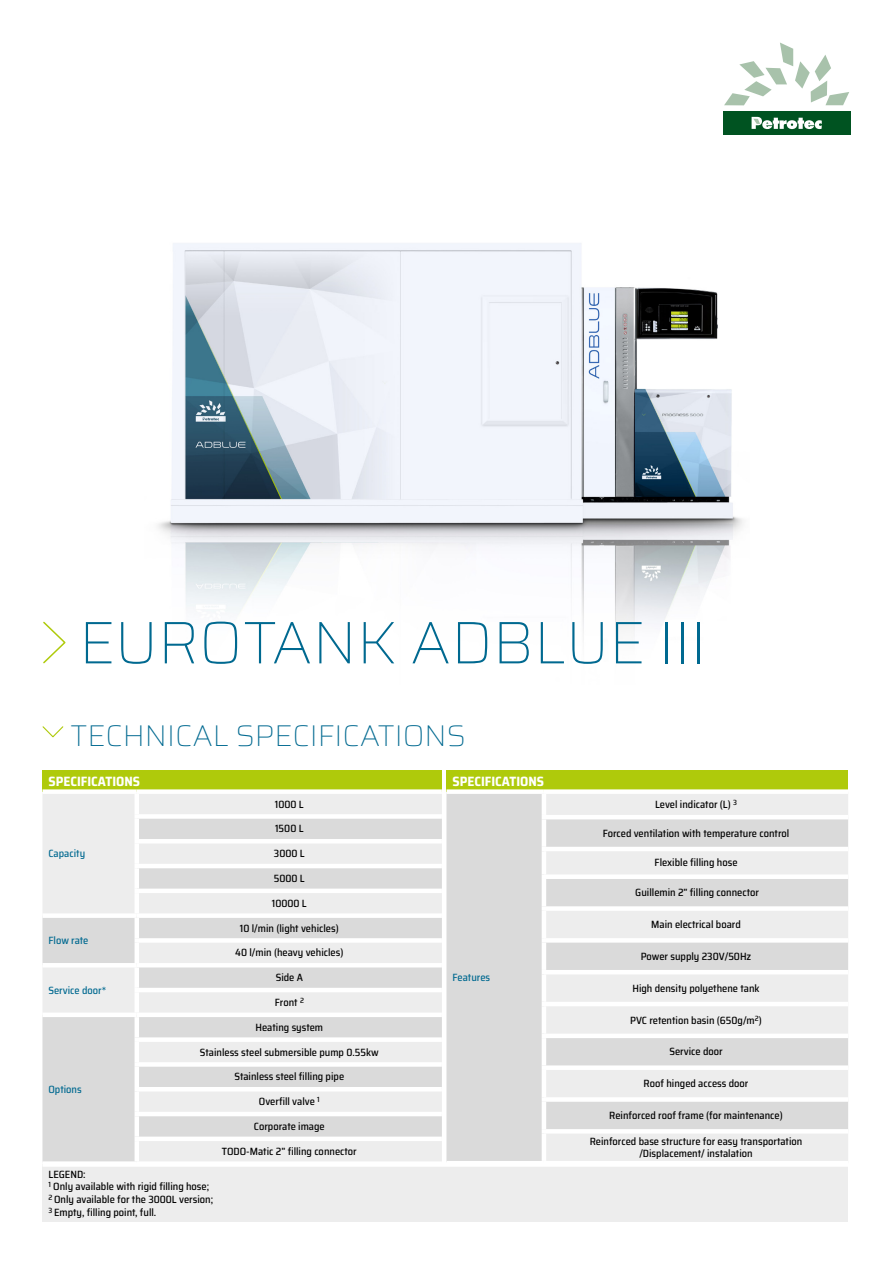
<style>
.page{position:relative;width:893px;height:1263px;background:#fff}
.page>*{position:absolute;margin:0;border:0;box-sizing:border-box;transform-origin:0 0}
.t1{font:100 60px "Saira";color:#006990}
.t2{font:100 30px "Saira";color:#006990}
.t3{font:700 semi-condensed 13.5px "Saira";color:#fff}
.t4{font:500 semi-condensed 10.5px/12.6px "Saira";color:#000;text-align:center}
.t5{font:500 semi-condensed 10.5px "Saira";color:#006990}
</style>
<div class="page">
<div style="left:723px;top:111px;width:127px;height:23px;background:#005321"></div>
<svg style="left:752px;top:117px;width:70px;height:12px"></svg>
<svg style="left:724px;top:43px;width:125px;height:62px"></svg>
<svg style="left:42px;top:726px;width:22px;height:12px"></svg>
<img style="left:158px;top:243px;width:585px;height:401px">
<svg style="left:43px;top:621px;width:23px;height:43px"></svg>
<div style="left:446px;top:770px;width:402px;height:22px;background:#afca0b"></div>
<svg style="left:446px;top:794px;width:96px;height:367px;background:#dbdbdb"></svg>
<svg style="left:546px;top:794px;width:302px;height:367px;background:#e5e5e5"></svg>
<div style="left:446px;top:789px;width:98px;height:5px;background:#fff"></div>
<div style="left:544px;top:789px;width:304px;height:5px;background:#fff"></div>
<hr style="left:542px;top:815px;width:306px;height:4px;background:#fff">
<hr style="left:542px;top:847px;width:306px;height:4px;background:#fff">
<div style="left:542px;top:874px;width:306px;height:5px;background:#fff"></div>
<div style="left:542px;top:906px;width:306px;height:5px;background:#fff"></div>
<div style="left:542px;top:938px;width:306px;height:5px;background:#fff"></div>
<hr style="left:542px;top:970px;width:306px;height:4px;background:#fff">
<hr style="left:542px;top:1002px;width:306px;height:4px;background:#fff">
<div style="left:542px;top:1033px;width:306px;height:5px;background:#fff"></div>
<div style="left:542px;top:1065px;width:306px;height:5px;background:#fff"></div>
<div style="left:542px;top:1097px;width:306px;height:5px;background:#fff"></div>
<hr style="left:542px;top:1129px;width:306px;height:4px;background:#fff">
<div style="left:42px;top:770px;width:400px;height:22px;background:#afca0b"></div>
<div style="left:43px;top:794px;width:399px;height:22px;background:#ededed"></div>
<svg style="left:42px;top:816px;width:400px;height:345px;background:#e3e3e3"></svg>
<div style="left:42px;top:789px;width:95px;height:5px;background:#fff"></div>
<div style="left:42px;top:913px;width:95px;height:5px;background:#fff"></div>
<hr style="left:42px;top:963px;width:95px;height:4px;background:#fff">
<div style="left:42px;top:1012px;width:95px;height:5px;background:#fff"></div>
<div style="left:42px;top:1161px;width:95px;height:5px;background:#f0f0f0"></div>
<div style="left:137px;top:1161px;width:305px;height:5px;background:#f7f7f7"></div>
<div style="left:137px;top:789px;width:305px;height:5px;background:#fff"></div>
<hr style="left:135px;top:794px;width:4px;height:20px;background:#fff">
<div style="left:135px;top:814px;width:307px;height:5px;background:#fff"></div>
<hr style="left:135px;top:819px;width:4px;height:20px;background:#fff">
<hr style="left:135px;top:839px;width:307px;height:4px;background:#fff">
<hr style="left:135px;top:843px;width:4px;height:21px;background:#fff">
<hr style="left:135px;top:864px;width:307px;height:4px;background:#fff">
<hr style="left:135px;top:868px;width:4px;height:20px;background:#fff">
<div style="left:135px;top:888px;width:307px;height:5px;background:#fff"></div>
<hr style="left:135px;top:893px;width:4px;height:20px;background:#fff">
<div style="left:137px;top:913px;width:305px;height:5px;background:#fff"></div>
<hr style="left:135px;top:918px;width:4px;height:20px;background:#fff">
<div style="left:135px;top:938px;width:307px;height:5px;background:#fff"></div>
<hr style="left:135px;top:943px;width:4px;height:20px;background:#fff">
<hr style="left:137px;top:963px;width:305px;height:4px;background:#fff">
<hr style="left:135px;top:967px;width:4px;height:21px;background:#fff">
<hr style="left:135px;top:988px;width:307px;height:4px;background:#fff">
<hr style="left:135px;top:992px;width:4px;height:20px;background:#fff">
<div style="left:137px;top:1012px;width:305px;height:5px;background:#fff"></div>
<hr style="left:135px;top:1017px;width:4px;height:20px;background:#fff">
<div style="left:135px;top:1037px;width:307px;height:5px;background:#fff"></div>
<hr style="left:135px;top:1042px;width:4px;height:20px;background:#fff">
<div style="left:135px;top:1062px;width:307px;height:5px;background:#fff"></div>
<hr style="left:135px;top:1067px;width:4px;height:20px;background:#fff">
<hr style="left:135px;top:1087px;width:307px;height:4px;background:#fff">
<hr style="left:135px;top:1091px;width:4px;height:21px;background:#fff">
<hr style="left:135px;top:1112px;width:307px;height:4px;background:#fff">
<hr style="left:135px;top:1116px;width:4px;height:20px;background:#fff">
<div style="left:135px;top:1136px;width:307px;height:5px;background:#fff"></div>
<hr style="left:135px;top:1141px;width:4px;height:20px;background:#fff">
<div style="left:42px;top:1164px;width:806px;height:57px;background:#ededed"></div>
<div style="left:42px;top:1162px;width:806px;height:5px;background:#fff"></div>
<h1 class="t1" style="left:79px;top:598px;width:629px">EUROTANK ADBLUE III</h1>
<h2 class="t2" style="left:70px;top:714px;width:397px">TECHNICAL SPECIFICATIONS</h2>
<p class="t3" style="left:48px;top:771px;width:93px">SPECIFICATIONS</p>
<p class="t5" style="left:48px;top:846px;width:38px">Capacity</p>
<p class="t5" style="left:48px;top:932px;width:41px">Flow rate</p>
<p class="t5" style="left:48px;top:982px;width:59px">Service door*</p>
<p class="t4" style="left:275px;top:797px;width:30px">1000 L</p>
<p class="t4" style="left:275px;top:822px;width:30px">1500 L</p>
<p class="t4" style="left:274px;top:847px;width:32px">3000 L</p>
<p class="t4" style="left:274px;top:872px;width:32px">5000 L</p>
<p class="t4" style="left:272px;top:897px;width:36px">10000 L</p>
<p class="t4" style="left:240px;top:921px;width:100px">10 l/min (light vehicles)</p>
<p class="t4" style="left:235px;top:946px;width:110px">40 l/min (heavy vehicles)</p>
<p class="t4" style="left:276px;top:971px;width:29px">Side A</p>
<p class="t4" style="left:275px;top:996px;width:31px">Front <sup>2</sup></p>
<p class="t4" style="left:255px;top:1021px;width:69px">Heating system</p>
<p class="t4" style="left:200px;top:1045px;width:180px">Stainless steel submersible pump 0.55kw</p>
<p class="t4" style="left:234px;top:1070px;width:111px">Stainless steel filling pipe</p>
<p class="t4" style="left:259px;top:1095px;width:62px">Overfill valve <sup>1</sup></p>
<p class="t4" style="left:254px;top:1120px;width:72px">Corporate image</p>
<p class="t4" style="left:222px;top:1145px;width:136px">TODO-Matic 2” filling connector</p>
<p class="t4" style="left:48px;top:1167px;width:166px;text-align:left">LEGEND:<br><sup>1</sup> Only available with rigid filling hose;<br><sup>2</sup> Only available for the 3000L version;<br><sup>3</sup> Empty, filling point, full.</p>
<p class="t5" style="left:48px;top:1081px;width:35px">Options</p>
<p class="t3" style="left:452px;top:771px;width:93px">SPECIFICATIONS</p>
<p class="t5" style="left:452px;top:969px;width:39px">Features</p>
<p class="t4" style="left:655px;top:798px;width:83px">Level indicator (L) <sup>3</sup></p>
<p class="t4" style="left:603px;top:826px;width:188px">Forced ventilation with temperature control</p>
<p class="t4" style="left:654px;top:856px;width:85px">Flexible filling hose</p>
<p class="t4" style="left:635px;top:886px;width:125px">Guillemin 2” filling connector</p>
<p class="t4" style="left:651px;top:918px;width:91px">Main electrical board</p>
<p class="t4" style="left:641px;top:950px;width:112px">Power supply 230V/50Hz</p>
<p class="t4" style="left:632px;top:982px;width:129px">High density polyethene tank</p>
<p class="t4" style="left:630px;top:1013px;width:133px">PVC retention basin (650g/m<sup>2</sup>)</p>
<p class="t4" style="left:669px;top:1045px;width:55px">Service door</p>
<p class="t4" style="left:644px;top:1077px;width:106px">Roof hinged access door</p>
<p class="t4" style="left:609px;top:1109px;width:175px">Reinforced roof frame (for maintenance)</p>
<p class="t4" style="left:590px;top:1134px;width:214px">Reinforced base structure for easy transportation /Displacement/ instalation</p>
</div>
